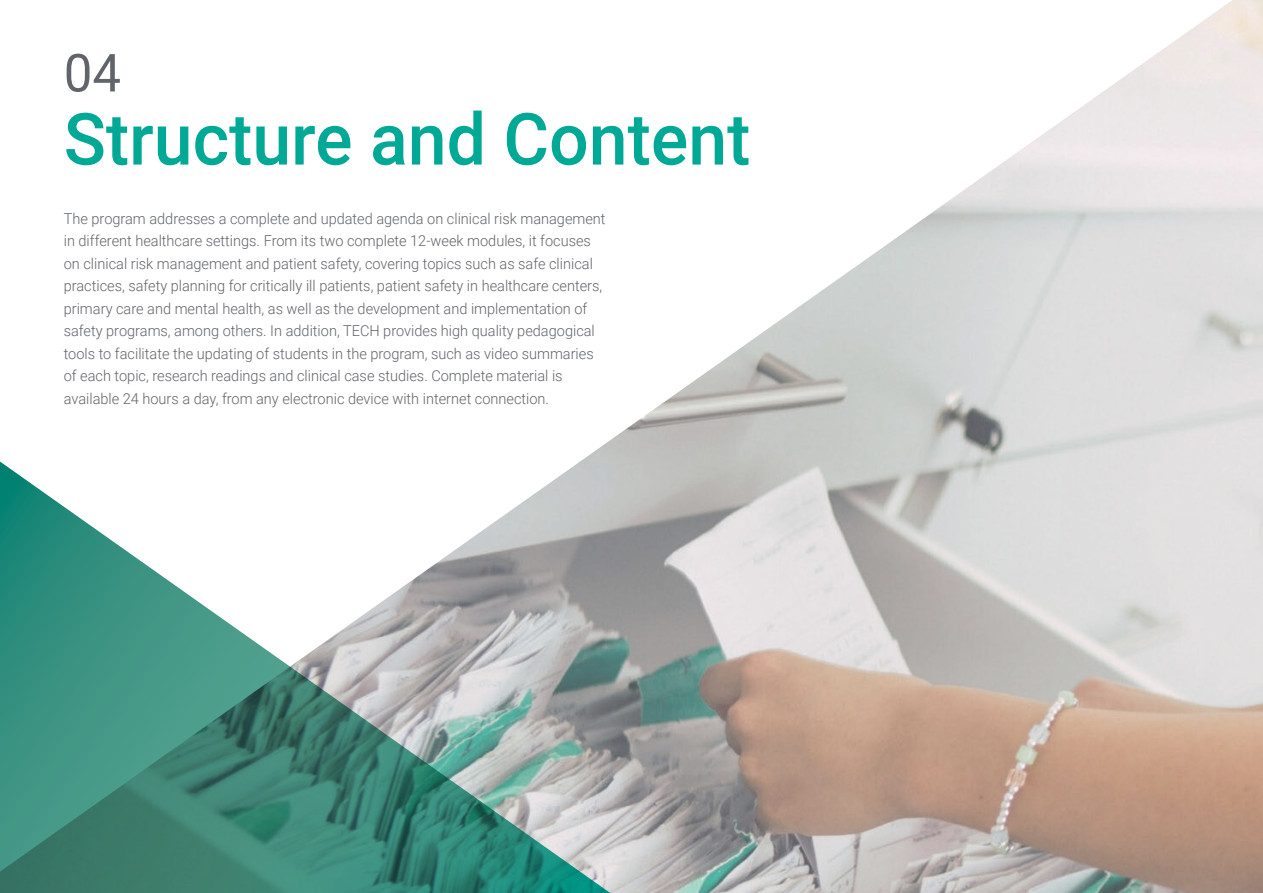
<style>
.page{position:relative;width:1263px;height:893px;background:#fff}
.page>*{position:absolute;margin:0;border:0;box-sizing:border-box;transform-origin:0 0}
.t1{font:500 72px "Roboto";color:#00a996}
.t2{font:52.5px "Roboto";color:#61646a}
.t3{font:300 15px/22.5px "Roboto";color:#61646a}
</style>
<div class="page">
<img style="left:602px;top:0;width:661px;height:893px">
<svg style="left:0;top:446px;width:640px;height:447px"></svg>
<h2 class="t2" style="left:64px;top:36px;width:59px">04</h2>
<h1 class="t1" style="left:64px;top:89px;width:688px">Structure and Content</h1>
<p class="t3" style="left:64px;top:207px;width:543px">The program addresses a complete and updated agenda on clinical risk management in different healthcare settings. From its two complete 12-week modules, it focuses on clinical risk management and patient safety, covering topics such as safe clinical practices, safety planning for critically ill patients, patient safety in healthcare centers, primary care and mental health, as well as the development and implementation of safety programs, among others. In addition, TECH provides high quality pedagogical tools to facilitate the updating of students in the program, such as video summaries of each topic, research readings and clinical case studies. Complete material is available 24 hours a day, from any electronic device with internet connection.</p>
</div>
